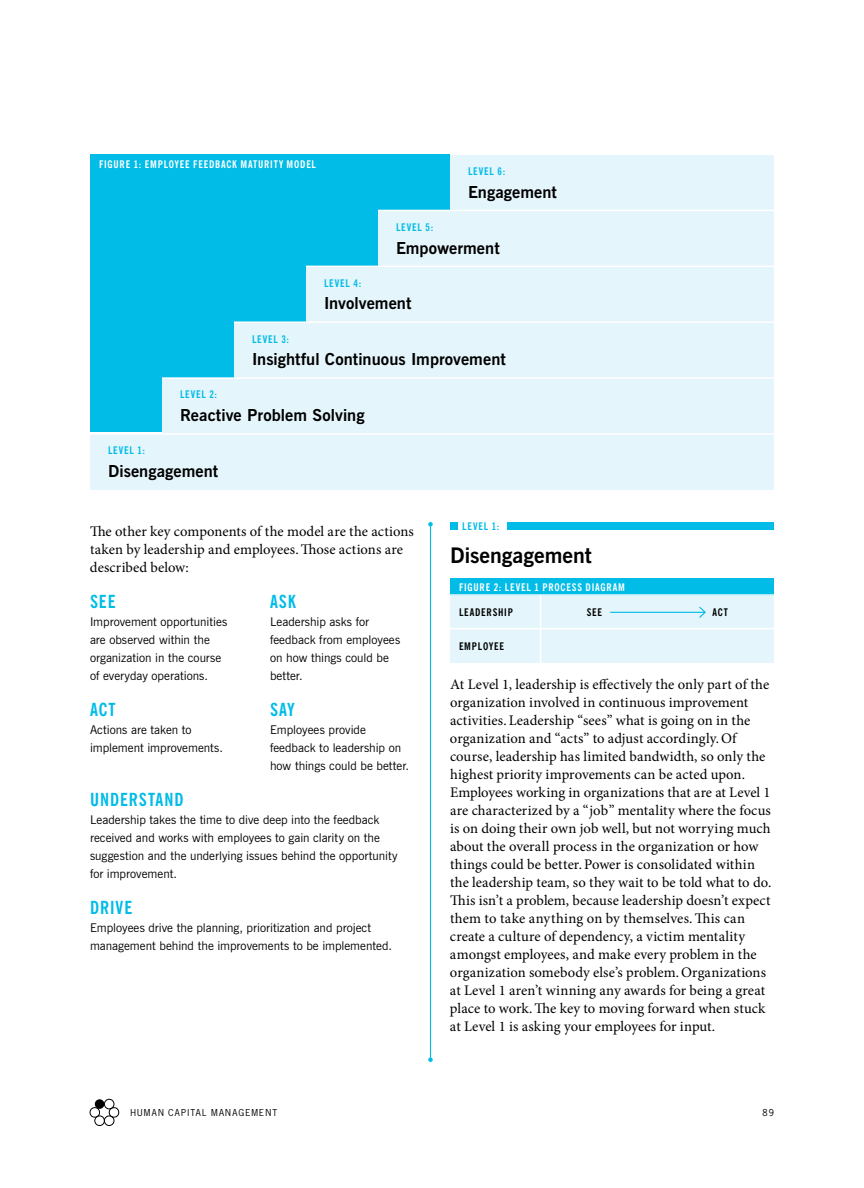
<style>
.page{position:relative;width:864px;height:1188px;background:#fff}
.page>*{position:absolute;margin:0;border:0;box-sizing:border-box;transform-origin:0 0}
.t1{font:700 21.3px "News Gothic BT";color:#000}
.t2{font:700 condensed 18px "News Gothic BT";letter-spacing:.05em;color:#00bce7}
.t3{font:700 16.5px "News Gothic BT";letter-spacing:.005em;color:#000}
.t4{font:14.7px/18px "Minion Pro";color:#000}
.t5{font:12px/18px "News Gothic BT";color:#000}
.t6{font:700 condensed 10.5px "News Gothic BT";letter-spacing:.075em;color:#fff}
.t7{font:700 condensed 10.5px "News Gothic BT";letter-spacing:.08em;color:#00bce7}
.t8{font:700 condensed 10.5px "News Gothic BT";letter-spacing:.075em;color:#000}
.t9{font:9px "News Gothic Std";letter-spacing:.135em;color:#000}
</style>
<div class="page">
<div style="left:90px;top:155px;width:360px;height:277px;background:#00bce7"></div>
<div style="left:90px;top:434px;width:684px;height:56px;background:#e4f5fb"></div>
<div style="left:162px;top:378px;width:612px;height:56px;background:#e4f5fb"></div>
<div style="left:234px;top:322px;width:540px;height:56px;background:#e4f5fb"></div>
<div style="left:306px;top:266px;width:468px;height:56px;background:#e4f5fb"></div>
<div style="left:378px;top:211px;width:396px;height:55px;background:#e4f5fb"></div>
<div style="left:450px;top:155px;width:324px;height:56px;background:#e4f5fb"></div>
<div style="left:507px;top:522px;width:267px;height:8px;background:#00bce7"></div>
<div style="left:450px;top:522px;width:8px;height:8px;background:#00bce7"></div>
<div style="left:450px;top:595px;width:324px;height:34px;background:#e4f5fb"></div>
<div style="left:450px;top:629px;width:324px;height:33px;background:#e4f5fb"></div>
<div style="left:450px;top:578px;width:324px;height:17px;background:#00bce7"></div>
<hr style="left:610px;top:612px;width:95px;height:1px;background:#00bce7">
<svg style="left:698px;top:606px;width:8px;height:12px"></svg>
<hr style="left:540px;top:595px;width:1px;height:69px;background:#fff">
<hr style="left:450px;top:628px;width:325px;height:1px;background:#fff">
<hr style="left:450px;top:594px;width:325px;height:2px;background:#fff">
<hr style="left:430px;top:524px;width:1px;height:536px;background:#00bce7">
<svg style="left:428px;top:522px;width:5px;height:4px"></svg>
<svg style="left:428px;top:1058px;width:5px;height:4px"></svg>
<hr style="left:378px;top:210px;width:399px;height:1px;background:#fff">
<hr style="left:234px;top:321px;width:543px;height:2px;background:#fff">
<hr style="left:306px;top:266px;width:471px;height:1px;background:#fff">
<hr style="left:162px;top:377px;width:615px;height:2px;background:#fff">
<hr style="left:84px;top:433px;width:693px;height:2px;background:#fff">
<div style="left:104px;top:1099px;width:10px;height:10px;border:1px solid #000;border-radius:50%"></div>
<div style="left:94px;top:1116px;width:11px;height:10px;border:1px solid #000;border-radius:50%"></div>
<div style="left:95px;top:1099px;width:9px;height:10px;background:#000;border-radius:50%"></div>
<div style="left:104px;top:1116px;width:10px;height:10px;border:1px solid #000;border-radius:50%"></div>
<svg style="left:89px;top:1106px;width:12px;height:12px"></svg>
<svg style="left:107px;top:1106px;width:13px;height:12px"></svg>
<p class="t6" style="left:99px;top:157px;width:219px">FIGURE 1: EMPLOYEE FEEDBACK MATURITY MODEL</p>
<p class="t7" style="left:468px;top:165px;width:39px">LEVEL 6:</p>
<p class="t3" style="left:468px;top:182px;width:90px">Engagement</p>
<p class="t7" style="left:396px;top:221px;width:39px">LEVEL 5:</p>
<p class="t3" style="left:396px;top:238px;width:105px">Empowerment</p>
<p class="t7" style="left:324px;top:277px;width:39px">LEVEL 4:</p>
<p class="t3" style="left:324px;top:293px;width:89px">Involvement</p>
<p class="t7" style="left:252px;top:332px;width:39px">LEVEL 3:</p>
<p class="t3" style="left:252px;top:349px;width:255px">Insightful Continuous Improvement</p>
<p class="t7" style="left:180px;top:388px;width:39px">LEVEL 2:</p>
<p class="t3" style="left:180px;top:405px;width:186px">Reactive Problem Solving</p>
<p class="t7" style="left:108px;top:444px;width:39px">LEVEL 1:</p>
<p class="t3" style="left:108px;top:461px;width:112px">Disengagement</p>
<p class="t4" style="left:90px;top:522px;width:325px">The other key components of the model are the actions taken by leadership and employees.Those actions are described below:</p>
<p class="t2" style="left:90px;top:590px;width:27px">SEE</p>
<p class="t5" style="left:90px;top:612px;width:139px">Improvement opportunities are observed within the organization in the course of everyday operations.</p>
<p class="t2" style="left:90px;top:698px;width:27px">ACT</p>
<p class="t5" style="left:90px;top:720px;width:135px">Actions are taken to implement improvements.</p>
<p class="t2" style="left:270px;top:590px;width:27px">ASK</p>
<p class="t5" style="left:270px;top:612px;width:132px">Leadership asks for feedback from employees on how things could be better.</p>
<p class="t2" style="left:270px;top:698px;width:26px">SAY</p>
<p class="t5" style="left:270px;top:720px;width:141px">Employees provide feedback to leadership on how things could be better.</p>
<p class="t2" style="left:90px;top:788px;width:95px">UNDERSTAND</p>
<p class="t5" style="left:90px;top:810px;width:309px">Leadership takes the time to dive deep into the feedback received and works with employees to gain clarity on the suggestion and the underlying issues behind the opportunity for improvement.</p>
<p class="t2" style="left:90px;top:896px;width:44px">DRIVE</p>
<p class="t5" style="left:90px;top:918px;width:304px">Employees drive the planning, prioritization and project management behind the improvements to be implemented.</p>
<p class="t7" style="left:462px;top:520px;width:39px">LEVEL 1:</p>
<h1 class="t1" style="left:450px;top:542px;width:143px">Disengagement</h1>
<p class="t6" style="left:459px;top:581px;width:167px">FIGURE 2: LEVEL 1 PROCESS DIAGRAM</p>
<p class="t8" style="left:459px;top:606px;width:55px">LEADERSHIP</p>
<p class="t8" style="left:587px;top:606px;width:17px">SEE</p>
<p class="t8" style="left:712px;top:606px;width:17px">ACT</p>
<p class="t8" style="left:459px;top:640px;width:46px">EMPLOYEE</p>
<p class="t4" style="left:450px;top:675px;width:323px">At Level 1, leadership is effectively the only part of the organization involved in continuous improvement activities.Leadership “sees” what is going on in the organization and “acts” to adjust accordingly.Of course, leadership has limited bandwidth, so only the highest priority improvements can be acted upon.<br>Employees working in organizations that are at Level 1 are characterized by a “job” mentality where the focus is on doing their own job well, but not worrying much about the overall process in the organization or how things could be better.Power is consolidated within the leadership team, so they wait to be told what to do.<br>This isn’t a problem, because leadership doesn’t expect them to take anything on by themselves.This can create a culture of dependency, a victim mentality amongst employees, and make every problem in the organization somebody else’s problem.Organizations at Level 1 aren’t winning any awards for being a great place to work.The key to moving forward when stuck at Level 1 is asking your employees for input.</p>
<p class="t9" style="left:130px;top:1107px;width:148px">HUMAN CAPITAL MANAGEMENT</p>
<p class="t9" style="left:763px;top:1107px;width:13px">89</p>
</div>
